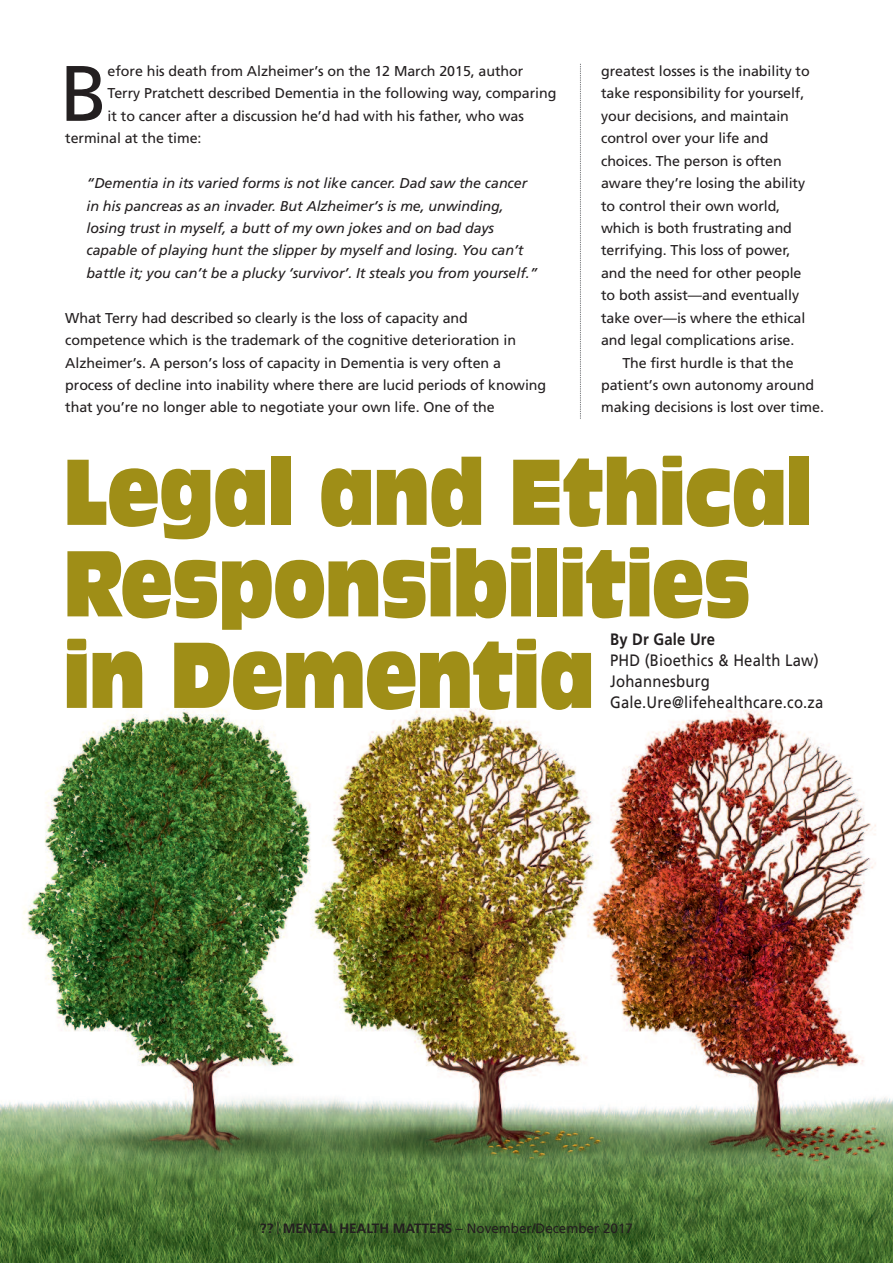
<style>
.page{position:relative;width:893px;height:1263px;background:#fff}
.page>*{position:absolute;margin:0;border:0;box-sizing:border-box;transform-origin:0 0}
.t1{font:87.6px/91.5px "Incised 901 BT Nord";color:#9f8e17;scale:.63 1}
.t2{font:78.45px "Frutiger";color:#231f20}
.t3{font:16.5px/21.1px "Frutiger";letter-spacing:.015em;color:#231f20;scale:.9 1}
.t4{font:700 16.5px "Frutiger";letter-spacing:.015em;color:#231f20;scale:.9 1}
.t5{font:14.25px/22.5px "Frutiger";letter-spacing:-.005em;color:#231f20}
.t6{font:italic 14.25px/22.5px "Frutiger";letter-spacing:-.005em;color:#231f20}
.t7{font:13.5px "Frutiger";color:#231f20}
.s1{font-weight:700}
.s2{font-weight:700;font-size:16.5px}
</style>
<div class="page">
<img style="left:0;top:708px;width:893px;height:555px">
<svg style="left:580px;top:64px;width:1px;height:355px"></svg>
<h2 class="t2" style="left:60px;top:62px;width:49px">B</h2>
<p class="t5" style="left:108px;top:61px;width:417px">efore his death from Alzheimer’s on the 12 March 2015, author</p>
<p class="t5" style="left:108px;top:83px;width:450px">Terry Pratchett described Dementia in the following way, comparing</p>
<p class="t5" style="left:108px;top:106px;width:418px">it to cancer after a discussion he’d had with his father, who was</p>
<p class="t5" style="left:65px;top:128px;width:138px">terminal at the time:</p>
<p class="t6" style="left:87px;top:173px;width:453px">“Dementia in its varied forms is not like cancer. Dad saw the cancer in his pancreas as an invader. But Alzheimer’s is me, unwinding, losing trust in myself, a butt of my own jokes and on bad days capable of playing hunt the slipper by myself and losing. You can’t battle it; you can’t be a plucky ‘survivor’. It steals you from yourself.”</p>
<p class="t5" style="left:65px;top:308px;width:482px">What Terry had described so clearly is the loss of capacity and competence which is the trademark of the cognitive deterioration in Alzheimer’s. A person’s loss of capacity in Dementia is very often a process of decline into inability where there are lucid periods of knowing that you’re no longer able to negotiate your own life. One of the</p>
<p class="t5" style="left:601px;top:61px;width:210px">greatest losses is the inability to take responsibility for yourself, your decisions, and maintain control over your life and choices. The person is often aware they’re losing the ability to control their own world, which is both frustrating and terrifying. This loss of power, and the need for other people to both assist—and eventually take over—is where the ethical and legal complications arise.</p>
<p class="t5" style="left:601px;top:352px;width:224px;text-indent:21px">The first hurdle is that the patient’s own autonomy around making decisions is lost over time.</p>
<h1 class="t1" style="left:64px;top:446px;width:1189px">Legal and Ethical<br>Responsibilities in Dementia</h1>
<p class="t4" style="left:610px;top:632px;width:118px">By Dr Gale Ure</p>
<p class="t3" style="left:610px;top:651px;width:239px">PHD (Bioethics &amp; Health Law)<br>Johannesburg<br>Gale.Ure@lifehealthcare.co.za</p>
<p class="t7" style="left:260px;top:1223px;width:375px"><span class="s1">??</span> <span class="s2">|</span> <span class="s1">MENTAL HEALTH MATTERS</span> – November/December 2017</p>
</div>
